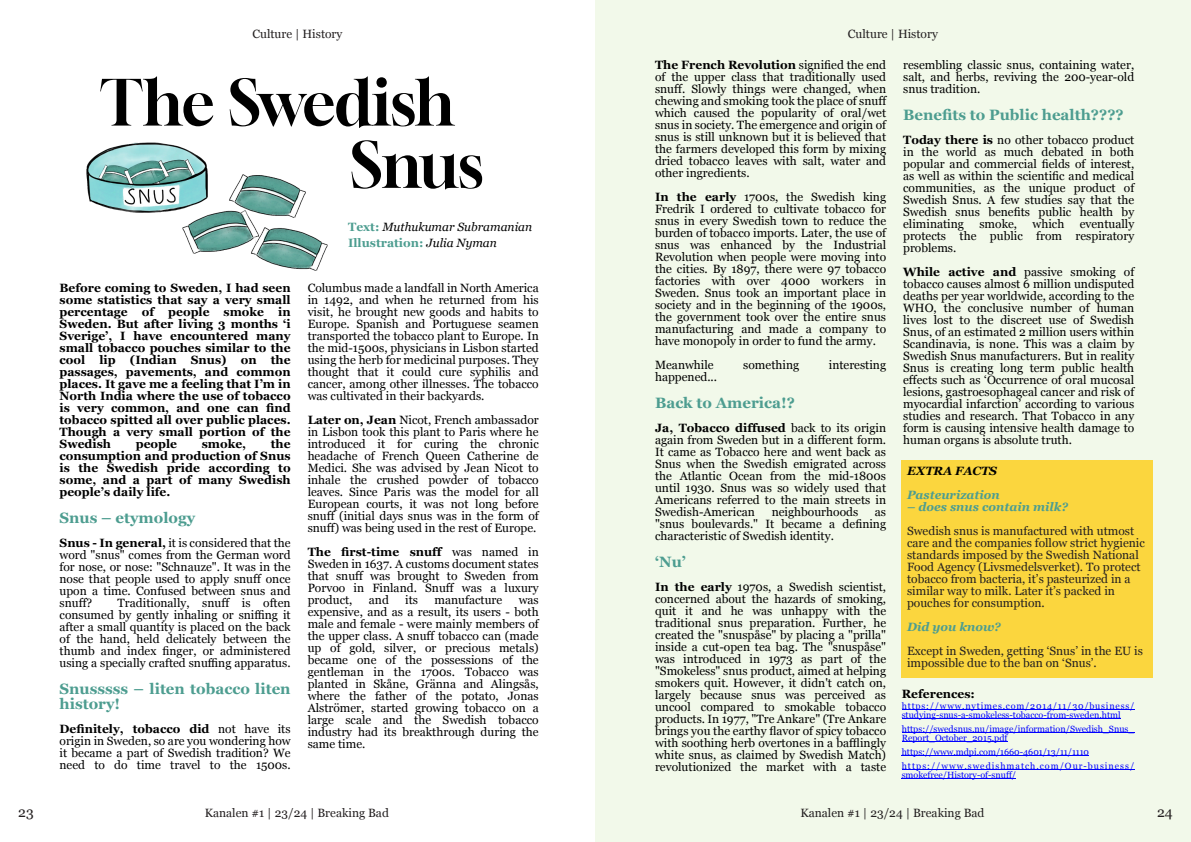
<style>
.page{position:relative;width:1191px;height:842px;background:#fff}
.page>*{position:absolute;margin:0;border:0;box-sizing:border-box;transform-origin:0 0}
.t1{font:62.3px/62.3px "Gloock";letter-spacing:-.015em;color:#000}
.t2{font:700 15px/15px "Georgia";color:#4d9d90}
.t3{font:14px "Georgia";color:#231f20}
.t4{font:12px/12px "Georgia";color:#000;text-align:justify}
.t5{font:700 12px/12px "Georgia";color:#000;text-align:justify}
.t6{font:12px/12px "Georgia";color:#231f20}
.t7{font:italic 12px/16px "Georgia";color:#000}
.t8{font:italic 700 12px "Georgia";color:#4d9d90}
.t9{font:italic 700 12px "Georgia";color:#000}
.t10{font:9px/9px "Georgia";color:#00f}
.t11{font:9px/14px "Georgia";letter-spacing:.11em;color:#00f}
.s1{font-weight:700;font-style:normal;color:#4d9d90}
.s2{font-weight:700}
</style>
<div class="page">
<div style="left:595px;top:0;width:596px;height:842px;background:#f2f9ea"></div>
<img style="left:86px;top:142px;width:242px;height:129px">
<div style="left:901px;top:460px;width:251px;height:218px;background:#fbd63e"></div>
<hr style="left:901px;top:709px;width:233px;height:1px;background:#00f">
<hr style="left:901px;top:718px;width:219px;height:1px;background:#00f">
<hr style="left:901px;top:732px;width:233px;height:1px;background:#00f">
<hr style="left:901px;top:741px;width:106px;height:1px;background:#00f">
<hr style="left:901px;top:755px;width:188px;height:1px;background:#00f">
<hr style="left:901px;top:769px;width:233px;height:1px;background:#00f">
<hr style="left:901px;top:778px;width:115px;height:1px;background:#00f">
<p class="t6" style="left:252px;top:28px;width:92px">Culture | History</p>
<h1 class="t1" style="left:350px;top:71px;width:135px;text-indent:-250px">The Swedish<br>Snus</h1>
<p class="t7" style="left:348px;top:220px;width:186px"><span class="s1">Text:</span> Muthukumar Subramanian<br><span class="s1">Illustration:</span> Julia Nyman</p>
<p class="t5" style="left:60px;top:283px;width:233px">Before coming to Sweden, I had seen some statistics that say a very small percentage of people smoke in Sweden. But after living 3 months ‘i Sverige’, I have encountered many small tobacco pouches similar to the cool lip (Indian Snus) on the passages, pavements, and common places. It gave me a feeling that I’m in North India where the use of tobacco is very common, and one can find tobacco spitted all over public places.<br>Though a very small portion of the Swedish</p>
<p class="t4" style="left:308px;top:283px;width:233px">Columbus made a landfall in North America in 1492, and when he returned from his visit, he brought new goods and habits to Europe. Spanish and Portuguese seamen transported the tobacco plant to Europe. In the mid-1500s, physicians in Lisbon started using the herb for medicinal purposes. They thought that it could cure syphilis and cancer, among other illnesses. The tobacco was cultivated in their backyards.</p>
<p class="t4" style="left:308px;top:415px;width:233px"><span class="s2">Later on, Jean</span> Nicot, French ambassador in Lisbon took this plant to Paris where he introduced it for curing the chronic headache of French Queen Catherine de Medici. She was advised by Jean Nicot to inhale the crushed powder of tobacco leaves. Since Paris was the model for all European courts, it was not long before snuff (initial days snus was in the form of snuff) was being used in the rest of Europe.</p>
<p class="t4" style="left:308px;top:547px;width:233px"><span class="s2">The first-time snuff</span> was named in Sweden in 1637. A customs document states that snuff was brought to Sweden from Porvoo in Finland. Snuff was a luxury product,</p>
<p class="t5" style="left:60px;top:439px;width:233px;text-indent:211px">the consumption and production of Snus is the Swedish pride according to some, and a part of many Swedish people’s daily life.</p>
<p class="t2" style="left:60px;top:511px;width:137px">Snus – etymology</p>
<p class="t4" style="left:60px;top:538px;width:233px"><span class="s2">Snus - In general,</span> it is considered that the word "snus" comes from the German word for nose, or nose: "Schnauze". It was in the nose that people used to apply snuff once upon a time. Confused between snus and snuff?</p>
<p class="t5" style="left:136px;top:439px;width:43px">people</p>
<p class="t5" style="left:202px;top:439px;width:46px">smoke,</p>
<p class="t4" style="left:369px;top:595px;width:22px">and</p>
<p class="t4" style="left:405px;top:595px;width:14px">its</p>
<p class="t4" style="left:434px;top:595px;width:69px">manufacture</p>
<p class="t4" style="left:60px;top:598px;width:233px;text-indent:58px">Traditionally, snuff is often consumed by gently inhaling or sniffing it after a small quantity is placed on the back of the hand, held delicately between the thumb and index finger, or administered using a specially crafted snuffing apparatus.</p>
<p class="t2" style="left:60px;top:682px;width:233px">Snusssss – liten tobacco liten history!</p>
<p class="t4" style="left:60px;top:724px;width:233px"><span class="s2">Definitely, tobacco did</span> not have its origin in Sweden, so are you wondering how it became a part of Swedish tradition? We need to do time travel to the 1500s.</p>
<p class="t4" style="left:308px;top:595px;width:233px;text-indent:211px">was expensive, and as a result, its users - both male and female - were mainly members of the upper class. A snuff tobacco can (made up of gold, silver, or precious metals) became one of the possessions of the gentleman in the 1700s. Tobacco was planted in Skåne, Gränna and Alingsås, where the father of the potato, Jonas Alströmer, started growing tobacco on a large scale and the Swedish tobacco industry had its breakthrough during the same time.</p>
<p class="t3" style="left:18px;top:806px;width:17px">23</p>
<p class="t6" style="left:205px;top:808px;width:186px">Kanalen #1 | 23/24 | Breaking Bad</p>
<p class="t6" style="left:848px;top:28px;width:92px">Culture | History</p>
<p class="t4" style="left:655px;top:59px;width:233px"><span class="s2">The French Revolution</span> signified the end of the upper class that traditionally used snuff. Slowly things were changed, when chewing and smoking took the place of snuff which caused the popularity of oral/wet snus in society. The emergence and origin of snus is still unknown but it is believed that the farmers developed this form by mixing dried tobacco leaves with salt, water and other ingredients.</p>
<p class="t4" style="left:655px;top:191px;width:233px"><span class="s2">In the early</span> 1700s, the Swedish king Fredrik I ordered to cultivate tobacco for snus in every Swedish town to reduce the burden of tobacco imports. Later, the use of snus was enhanced by the Industrial Revolution when people were moving into the cities. By 1897, there were 97 tobacco factories with over 4000 workers in Sweden. Snus took an important place in society and in the beginning of the 1900s, the government took over the entire snus manufacturing and made a company to have monopoly in order to fund the army.</p>
<p class="t4" style="left:655px;top:359px;width:60px">Meanwhile</p>
<p class="t4" style="left:743px;top:359px;width:57px">something</p>
<p class="t4" style="left:829px;top:359px;width:59px">interesting</p>
<p class="t4" style="left:655px;top:371px;width:64px">happened...</p>
<p class="t2" style="left:655px;top:396px;width:141px">Back to America!?</p>
<p class="t4" style="left:655px;top:422px;width:233px"><span class="s2">Ja, Tobacco diffused</span> back to its origin again from Sweden but in a different form.<br>It came as Tobacco here and went back as Snus when the Swedish emigrated across the Atlantic Ocean from the mid-1800s until 1930. Snus was so widely used that Americans referred to the main streets in Swedish-American</p>
<p class="t4" style="left:771px;top:506px;width:88px">neighbourhoods</p>
<p class="t4" style="left:655px;top:506px;width:233px;text-indent:220px">as "snus boulevards." It became a defining characteristic of Swedish identity.</p>
<p class="t2" style="left:655px;top:555px;width:32px">‘Nu’</p>
<p class="t4" style="left:655px;top:581px;width:233px"><span class="s2">In the early</span> 1970s, a Swedish scientist, concerned about the hazards of smoking, quit it and he was unhappy with the traditional snus preparation. Further, he created the "snuspåse" by placing a "prilla" inside a cut-open tea bag. The "snuspåse" was introduced in 1973 as part of the "Smokeless" snus product, aimed at helping smokers quit. However, it didn't catch on, largely because snus was perceived as uncool compared to smokable tobacco products. In 1977, "Tre Ankare" (Tre Ankare brings you the earthy flavor of spicy tobacco with soothing herb overtones in a bafflingly white snus, as claimed by Swedish Match) revolutionized the market with a taste</p>
<p class="t4" style="left:903px;top:59px;width:233px">resembling classic snus, containing water, salt, and herbs, reviving the 200-year-old snus tradition.</p>
<p class="t2" style="left:903px;top:108px;width:222px">Benefits to Public health????</p>
<p class="t4" style="left:903px;top:134px;width:233px"><span class="s2">Today there is</span> no other tobacco product in the world as much debated in both popular and commercial fields of interest, as well as within the scientific and medical communities, as the unique product of Swedish Snus. A few studies say that the Swedish snus benefits public health by eliminating</p>
<p class="t4" style="left:903px;top:218px;width:233px;text-indent:177px">eventually protects the public from respiratory problems.</p>
<p class="t4" style="left:903px;top:266px;width:233px"><span class="s2">While active and</span> passive smoking of tobacco causes almost 6 million undisputed deaths per year worldwide, according to the WHO, the conclusive number of human lives lost to the discreet use of Swedish Snus, of an estimated 2 million users within Scandinavia, is none. This was a claim by Swedish Snus manufacturers. But in reality Snus is creating long term public health effects such as ‘Occurrence of oral mucosal lesions, gastroesophageal cancer and risk of myocardial infarction’ according to various studies and research. That Tobacco in any form is causing intensive health damage to human organs is absolute truth.</p>
<p class="t9" style="left:907px;top:466px;width:91px">EXTRA FACTS</p>
<p class="t8" style="left:907px;top:490px;width:94px">Pasteurization</p>
<p class="t8" style="left:907px;top:502px;width:162px">– does snus contain milk?</p>
<p class="t6" style="left:907px;top:526px;width:239px">Swedish snus is manufactured with utmost care and the companies follow strict hygienic standards imposed by the Swedish National Food Agency (Livsmedelsverket). To protect tobacco from bacteria, it’s pasteurized in a similar way to milk. Later it’s packed in pouches for consumption.</p>
<p class="t8" style="left:907px;top:622px;width:95px">Did you know?</p>
<p class="t6" style="left:907px;top:646px;width:237px">Except in Sweden, getting ‘Snus’ in the EU is impossible due to the ban on ‘Snus’.</p>
<p class="t5" style="left:901px;top:688px;width:75px">References:</p>
<p class="t10" style="left:901px;top:702px;width:234px">https://www.nytimes.com/2014/11/30/business/ studying-snus-a-smokeless-tobacco-from-sweden.html</p>
<p class="t10" style="left:901px;top:725px;width:234px">https://swedsnus.nu/image/information/Swedish_Snus_<br>Report_October_2015.pdf</p>
<p class="t11" style="left:901px;top:745px;width:234px">https://www.mdpi.com/1660-4601/13/11/1110 https://www.swedishmatch.com/Our-business/</p>
<p class="t10" style="left:901px;top:771px;width:116px">smokefree/History-of-snuff/</p>
<p class="t4" style="left:979px;top:218px;width:39px">smoke,</p>
<p class="t4" style="left:1032px;top:218px;width:33px">which</p>
<p class="t6" style="left:800px;top:808px;width:186px">Kanalen #1 | 23/24 | Breaking Bad</p>
<p class="t3" style="left:1157px;top:806px;width:17px">24</p>
</div>
